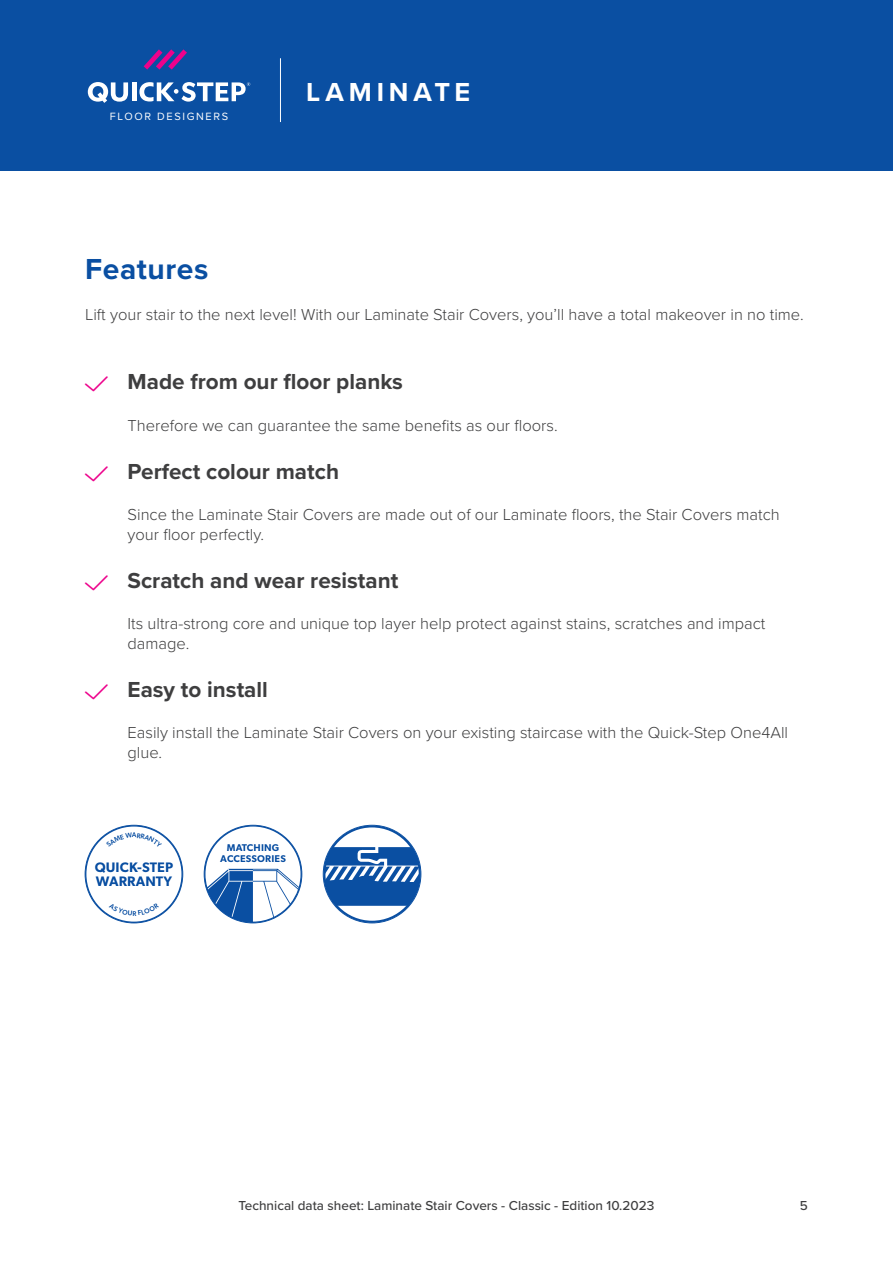
<style>
.page{position:relative;width:893px;height:1263px;background:#fff}
.page>*{position:absolute;margin:0;border:0;box-sizing:border-box;transform-origin:0 0}
.t1{font:700 30px "Proxima Nova";letter-spacing:.02em;color:#0a4fa2}
.Range{font:700 27px "Proxima Nova";letter-spacing:.175em;color:#fff}
.t2{font:700 22.5px "Proxima Nova";color:#3e3e3f}
.List-Description{font:300 16.5px/19.8px "Proxima Nova";color:#3e3e3f}
.BodyText{font:300 16.5px "Proxima Nova";color:#3e3e3f}
.t3{font:500 13.5px "Proxima Nova";color:#3e3e3f}
.FloorDesigners{font:10.95px "Proxima Nova";letter-spacing:.15em;color:#fff}
</style>
<div class="page">
<div style="left:0;top:0;width:893px;height:170px;background:#0a4fa2"></div>
<hr style="left:280px;top:58px;width:1px;height:64px;background:#fff">
<svg style="left:144px;top:49px;width:43px;height:21px"></svg>
<svg style="left:88px;top:82px;width:40px;height:21px"></svg>
<hr style="left:132px;top:82px;width:4px;height:19px;background:#fff">
<svg style="left:139px;top:82px;width:111px;height:20px"></svg>
<svg style="left:84px;top:824px;width:100px;height:100px"></svg>
<svg style="left:203px;top:824px;width:100px;height:100px"></svg>
<svg style="left:322px;top:824px;width:100px;height:100px"></svg>
<p class="FloorDesigners" style="left:110px;top:108px;width:120px">FLOOR DESIGNERS</p>
<p class="Range" style="left:306px;top:72px;width:166px">LAMINATE</p>
<p class="t1" style="left:85px;top:246px;width:125px">Features</p>
<p class="BodyText" style="left:85px;top:302px;width:720px">Lift your stair to the next level! With our Laminate Stair Covers, you’ll have a total makeover in no time.</p>
<p class="t2" style="left:128px;top:365px;width:277px">Made from our floor planks</p>
<p class="List-Description" style="left:128px;top:414px;width:432px">Therefore we can guarantee the same benefits as our floors.</p>
<p class="t2" style="left:128px;top:454px;width:213px">Perfect colour match</p>
<p class="List-Description" style="left:128px;top:503px;width:654px">Since the Laminate Stair Covers are made out of our Laminate floors, the Stair Covers match your floor perfectly.</p>
<p class="t2" style="left:128px;top:564px;width:272px">Scratch and wear resistant</p>
<p class="List-Description" style="left:128px;top:613px;width:639px">Its ultra-strong core and unique top layer help protect against stains, scratches and impact damage.</p>
<p class="t2" style="left:128px;top:673px;width:142px">Easy to install</p>
<p class="List-Description" style="left:128px;top:722px;width:662px">Easily install the Laminate Stair Covers on your existing staircase with the Quick-Step One4All glue.</p>
<p class="t3" style="left:239px;top:1195px;width:417px">Technical data sheet: Laminate Stair Covers - Classic - Edition 10.2023</p>
<p class="t3" style="left:800px;top:1195px;width:10px">5</p>
</div>
